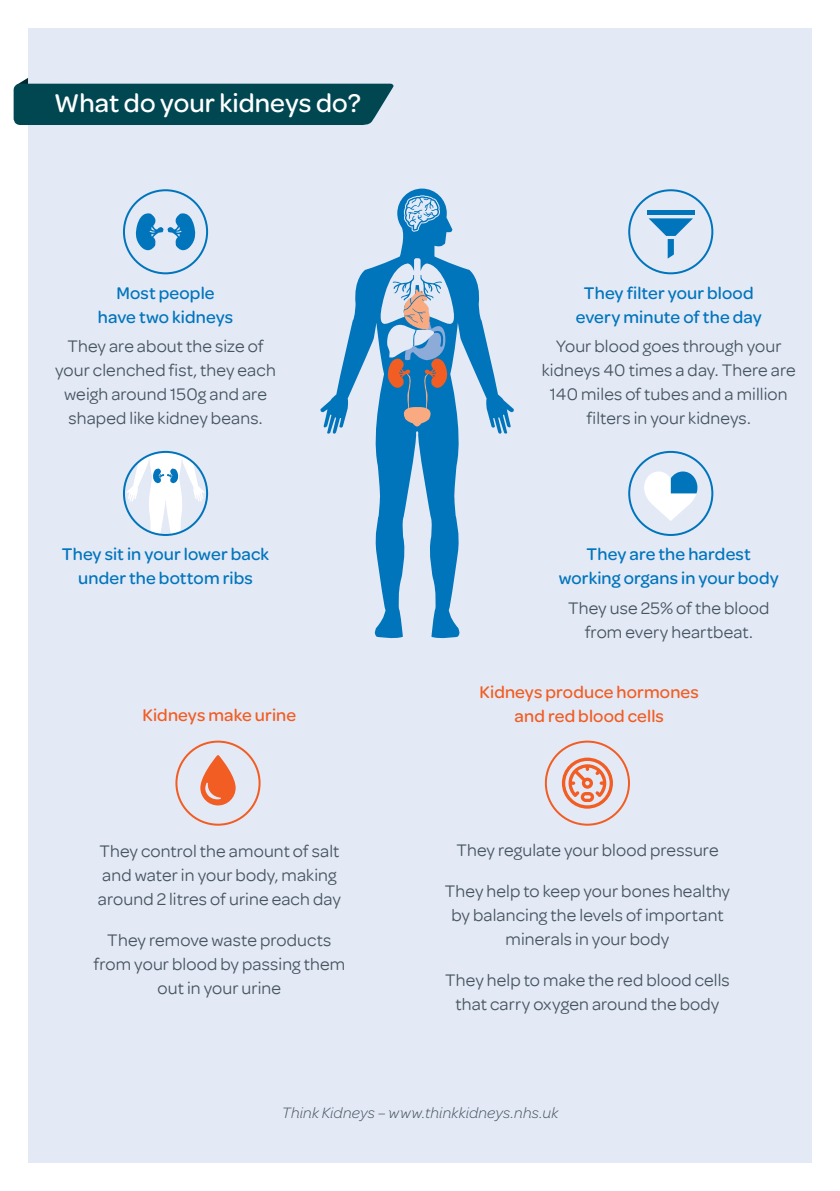
<style>
.page{position:relative;width:840px;height:1191px;background:#fff}
.page>*{position:absolute;margin:0;border:0;box-sizing:border-box;transform-origin:0 0}
.t1{font:500 27.4px "Omnes";color:#fff}
.t2{font:18px/24px "Omnes";letter-spacing:.005em;color:#455560;text-align:center}
.t3{font:500 18px/24px "Omnes";letter-spacing:.01em;color:#0075bc;text-align:center}
.t4{font:500 18px/24px "Omnes";letter-spacing:.01em;color:#f15d22;text-align:center}
.t5{font:italic 300 16px "Omnes";letter-spacing:.015em;color:#455560}
</style>
<div class="page">
<div style="left:28px;top:28px;width:783px;height:1134px;background:#e4e9f6"></div>
<svg style="left:14px;top:78px;width:380px;height:47px;background:#205e68"></svg>
<svg style="left:320px;top:189px;width:194px;height:450px"></svg>
<svg style="left:404px;top:196px;width:34px;height:35px"></svg>
<svg style="left:376px;top:258px;width:82px;height:168px"></svg>
<svg style="left:126px;top:452px;width:79px;height:83px"></svg>
<div style="left:123px;top:451px;width:85px;height:85px;border:2px solid #0075bc;border-radius:50%"></div>
<div style="left:175px;top:740px;width:85px;height:85px;border:2px solid #f15d22;border-radius:50%"></div>
<div style="left:544px;top:740px;width:85px;height:85px;border:2px solid #f15d22;border-radius:50%"></div>
<div style="left:628px;top:451px;width:85px;height:85px;border:2px solid #0075bc;border-radius:50%"></div>
<svg style="left:135px;top:213px;width:61px;height:38px"></svg>
<div style="left:123px;top:189px;width:85px;height:85px;border:2px solid #0075bc;border-radius:50%"></div>
<div style="left:628px;top:189px;width:85px;height:85px;border:2px solid #0075bc;border-radius:50%"></div>
<hr style="left:646px;top:211px;width:48px;height:4px;background:#0075bc">
<svg style="left:648px;top:218px;width:44px;height:41px"></svg>
<svg style="left:644px;top:471px;width:53px;height:50px"></svg>
<svg style="left:200px;top:755px;width:35px;height:50px"></svg>
<svg style="left:561px;top:757px;width:51px;height:51px"></svg>
<h1 class="t1" style="left:54px;top:88px;width:308px">What do your kidneys do?</h1>
<p class="t3" style="left:98px;top:281px;width:137px">Most people have two kidneys</p>
<p class="t2" style="left:55px;top:334px;width:222px">They are about the size of your clenched fist, they each weigh around 150g and are shaped like kidney beans.</p>
<p class="t3" style="left:62px;top:542px;width:209px">They sit in your lower back under the bottom ribs</p>
<p class="t4" style="left:142px;top:702px;width:155px">Kidneys make urine</p>
<p class="t2" style="left:98px;top:839px;width:244px;text-align:left">They control the amount of salt and water in your body, making around 2 litres of urine each day</p>
<p class="t2" style="left:93px;top:928px;width:253px">They remove waste products from your blood by passing them out in your urine</p>
<p class="t3" style="left:575px;top:281px;width:187px">They filter your blood every minute of the day</p>
<p class="t2" style="left:541px;top:334px;width:255px">Your blood goes through your kidneys 40 times a day. There are<br>140 miles of tubes and a million filters in your kidneys.</p>
<p class="t3" style="left:558px;top:542px;width:221px">They are the hardest working organs in your body</p>
<p class="t2" style="left:567px;top:596px;width:203px">They use 25% of the blood from every heartbeat.</p>
<p class="t4" style="left:479px;top:680px;width:221px">Kidneys produce hormones and red blood cells</p>
<p class="t2" style="left:456px;top:838px;width:263px">They regulate your blood pressure</p>
<p class="t2" style="left:444px;top:879px;width:286px">They help to keep your bones healthy by balancing the levels of important minerals in your body</p>
<p class="t2" style="left:445px;top:968px;width:286px">They help to make the red blood cells that carry oxygen around the body</p>
<p class="t5" style="left:281px;top:1104px;width:278px">Think Kidneys – www.thinkkidneys.nhs.uk</p>
</div>
